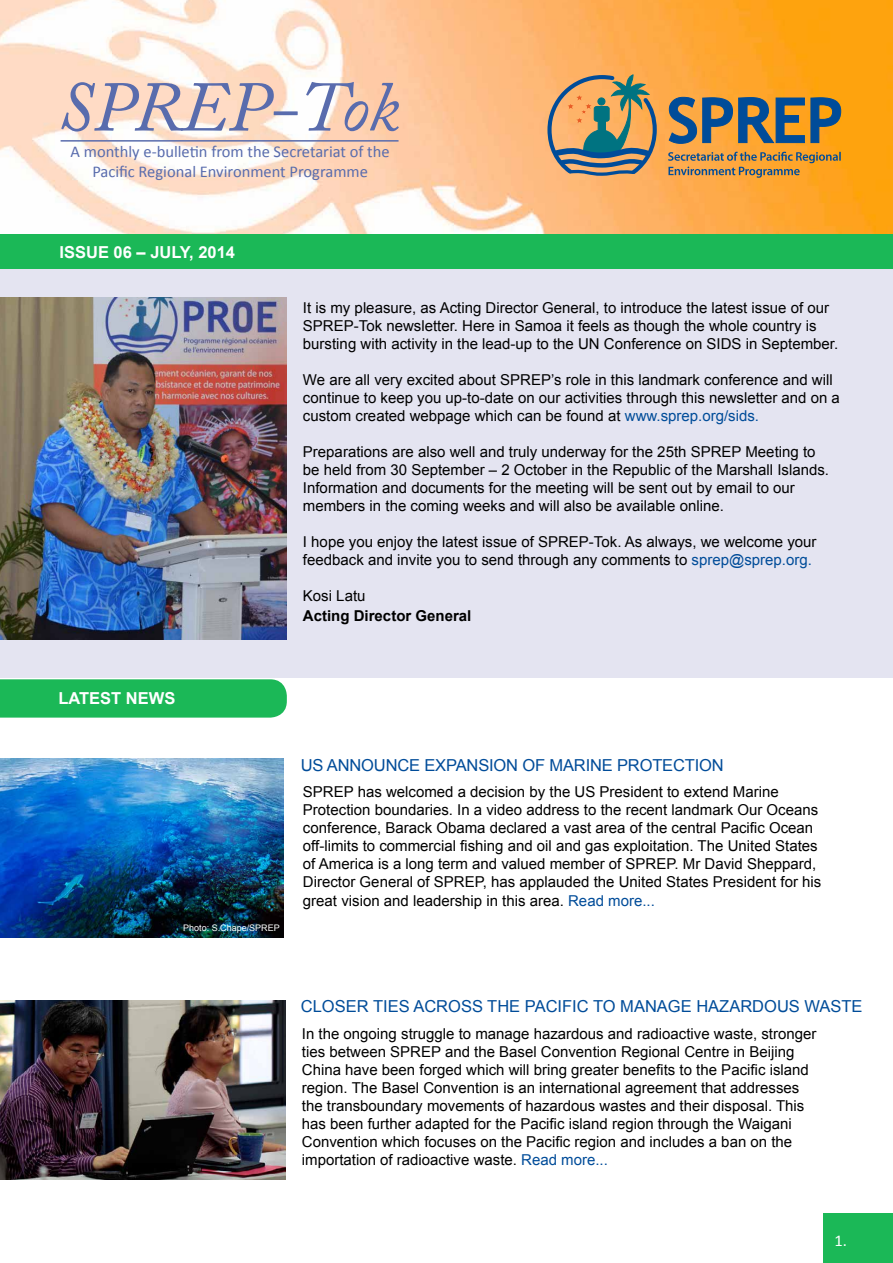
<style>
.page{position:relative;width:893px;height:1263px;background:#fff}
.page>*{position:absolute;margin:0;border:0;box-sizing:border-box;transform-origin:0 0}
.t1{font:italic 70.5px "Adobe Caslon Pro";letter-spacing:-.01em;color:#596cad}
.t2{font:16.5px "Arial";color:#004c99}
.t3{font:16.5px/19.8px "Calibri";color:#596cad;text-align:center}
.t4{font:700 16.5px "Arial";color:#fff}
.t5{font:16.5px "Calibri";color:#fff}
.t6{font:15px/18px "Arial";color:#000}
.t7{font:700 15px "Arial";color:#000}
.t8{font:9px "Arial";color:#fff}
.s1{color:#004c99}
</style>
<div class="page">
<img style="left:0;top:1001px;width:285px;height:178px">
<img style="left:0;top:758px;width:284px;height:179px">
<div style="left:0;top:269px;width:892px;height:409px;background:#e4e4f1"></div>
<img style="left:0;top:0;width:893px;height:234px">
<div style="left:0;top:234px;width:893px;height:34px;background:#1bb857"></div>
<div style="left:823px;top:1214px;width:70px;height:49px;background:#1bb857"></div>
<hr style="left:61px;top:140px;width:338px;height:2px;background:#596cad">
<div style="left:0;top:679px;width:287px;height:39px;background:#1bb857"></div>
<svg style="left:547px;top:74px;width:112px;height:104px;background:#ab9671"></svg>
<svg style="left:668px;top:152px;width:173px;height:26px;background:#c6924a"></svg>
<svg style="left:668px;top:97px;width:173px;height:47px;background:#7b7764"></svg>
<img style="left:0;top:298px;width:287px;height:342px">
<h1 class="t1" style="left:57px;top:65px;width:343px">SPREP-Tok</h1>
<p class="t3" style="left:71px;top:142px;width:321px">A monthly e-bulletin from the Secretariat of the<br>Pacific Regional Environment Programme</p>
<p class="t4" style="left:60px;top:241px;width:177px">ISSUE 06 – JULY, 2014</p>
<p class="t6" style="left:303px;top:299px;width:537px">It is my pleasure, as Acting Director General, to introduce the latest issue of our<br>SPREP-Tok newsletter. Here in Samoa it feels as though the whole country is bursting with activity in the lead-up to the UN Conference on SIDS in September.</p>
<p class="t6" style="left:303px;top:371px;width:538px">We are all very excited about SPREP’s role in this landmark conference and will continue to keep you up-to-date on our activities through this newsletter and on a custom created webpage which can be found at <span class="s1">www.sprep.org/sids.</span></p>
<p class="t6" style="left:303px;top:443px;width:528px">Preparations are also well and truly underway for the 25th SPREP Meeting to be held from 30 September – 2 October in the Republic of the Marshall Islands.<br>Information and documents for the meeting will be sent out by email to our members in the coming weeks and will also be available online.</p>
<p class="t6" style="left:303px;top:533px;width:515px">I hope you enjoy the latest issue of SPREP-Tok. As always, we welcome your feedback and invite you to send through any comments to <span class="s1">sprep@sprep.org.</span></p>
<p class="t6" style="left:303px;top:587px;width:64px">Kosi Latu</p>
<p class="t7" style="left:303px;top:605px;width:170px">Acting Director General</p>
<p class="t4" style="left:58px;top:687px;width:119px">LATEST NEWS</p>
<p class="t8" style="left:183px;top:922px;width:98px">Photo: S.Chape/SPREP</p>
<p class="t2" style="left:301px;top:754px;width:39px">US announce</p>
<p class="t2" style="left:424px;top:754px;width:33px">expansion</p>
<p class="t2" style="left:522px;top:754px;width:39px">of marine</p>
<p class="t2" style="left:617px;top:754px;width:12px">protection</p>
<p class="t6" style="left:303px;top:783px;width:520px">SPREP has welcomed a decision by the US President to extend Marine Protection boundaries. In a video address to the recent landmark Our Oceans conference, Barack Obama declared a vast area of the central Pacific Ocean off-limits to commercial fishing and oil and gas exploitation. The United States of America is a long term and valued member of SPREP. Mr David Sheppard, Director General of SPREP, has applauded the United States President for his great vision and leadership in this area. <span class="s1">Read more...</span></p>
<p class="t2" style="left:301px;top:995px;width:24px">Closer</p>
<p class="t2" style="left:373px;top:995px;width:10px">ties</p>
<p class="t2" style="left:413px;top:995px;width:13px">across</p>
<p class="t2" style="left:487px;top:995px;width:12px">the</p>
<p class="t2" style="left:525px;top:995px;width:108px">Pacificto manage</p>
<p class="t2" style="left:696px;top:995px;width:46px">hazardous</p>
<p class="t2" style="left:805px;top:995px;width:13px">waste</p>
<p class="t6" style="left:302px;top:1024px;width:516px">In the ongoing struggle to manage hazardous and radioactive waste, stronger ties between SPREP and the Basel Convention Regional Centre in Beijing China have been forged which will bring greater benefits to the Pacific island region. The Basel Convention is an international agreement that addresses the transboundary movements of hazardous wastes and their disposal. This has been further adapted for the Pacific island region through the Waigani Convention which focuses on the Pacific region and includes a ban on the importation of radioactive waste. <span class="s1">Read more...</span></p>
<p class="t5" style="left:834px;top:1230px;width:14px">1.</p>
</div>
